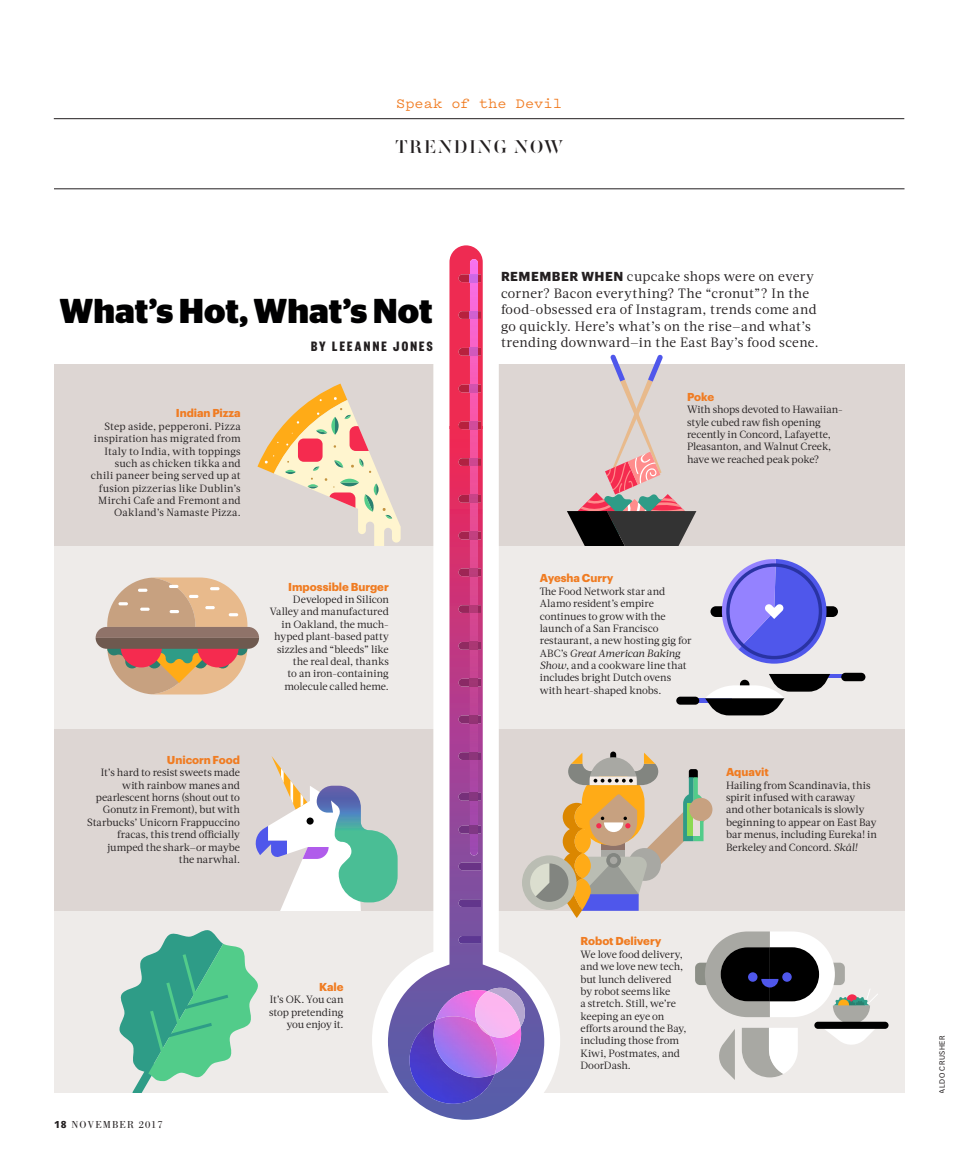
<style>
.page{position:relative;width:972px;height:1161px;background:#fff}
.page>*{position:absolute;margin:0;border:0;box-sizing:border-box;transform-origin:0 0}
.t1{font:700 34.5px "Stag Sans";color:#000001}
.t2{font:18px "Q Stencil";letter-spacing:.11em;color:#231f20}
.t3{font:500 15px "Pitch";color:#f07c22}
.t4{font:700 15px "Founders Grotesk X Cond";letter-spacing:.15em;color:#231f20}
.ACTA_body_1stPara_bl{font:13.5px/16.5px "Acta";letter-spacing:.03em;color:#231f20}
.ACTA_body_1stPara_bl-2{font:700 11.25px "Graphik";letter-spacing:-.005em;color:#f07c22}
.ACTA_body_1stPara_bl-3{font:10.5px/12.3px "Acta";color:#231f20}
.ACTA_body_1stPara_bl-4{font:10.5px/12.3px "Acta";letter-spacing:.02em;color:#231f20;text-align:right}
.running_foot_text{font:10.5px "Bodoni Std";letter-spacing:.1em;color:#231f20}
.photo_credit{font:7.5px "Vectora LT Std";letter-spacing:.06em;color:#231f20}
.s1{font-family:"Vectora LT Std";font-weight:900;font-size:9.9px}
.s2{font-family:"Graphik";font-weight:700;font-size:12.75px}
.s3{font-style:italic}
</style>
<div class="page">
<div style="left:54px;top:364px;width:850px;height:730px;background:#ddd6d3"></div>
<svg style="left:255px;top:756px;width:117px;height:155px"></svg>
<svg style="left:257px;top:384px;width:115px;height:150px"></svg>
<svg style="left:567px;top:354px;width:129px;height:192px"></svg>
<div style="left:54px;top:911px;width:850px;height:183px;background:#eeebe9"></div>
<div style="left:54px;top:546px;width:850px;height:183px;background:#eeebe9"></div>
<hr style="left:54px;top:118px;width:850px;height:1px;background:#231f20">
<hr style="left:54px;top:189px;width:850px;height:1px;background:#231f20">
<svg style="left:96px;top:578px;width:163px;height:116px"></svg>
<svg style="left:118px;top:930px;width:141px;height:164px"></svg>
<svg style="left:695px;top:931px;width:183px;height:149px"></svg>
<div style="left:814px;top:1022px;width:75px;height:7px;background:#000;border-radius:4px"></div>
<svg style="left:698px;top:698px;width:7px;height:5px"></svg>
<div style="left:676px;top:697px;width:23px;height:8px;background:#000;border-radius:4px"></div>
<hr style="left:810px;top:674px;width:51px;height:4px;background:#4f57eb">
<svg style="left:705px;top:674px;width:125px;height:41px"></svg>
<div style="left:841px;top:673px;width:24px;height:8px;background:#000;border-radius:4px"></div>
<svg style="left:710px;top:559px;width:128px;height:105px"></svg>
<div style="left:689px;top:798px;width:23px;height:23px;background:#c7a180;border-radius:50%"></div>
<svg style="left:560px;top:752px;width:150px;height:166px"></svg>
<svg style="left:372px;top:459px;width:188px;height:635px"></svg>
<svg style="left:388px;top:245px;width:156px;height:875px"></svg>
<svg style="left:459px;top:936px;width:22px;height:8px"></svg>
<svg style="left:459px;top:899px;width:22px;height:8px"></svg>
<svg style="left:459px;top:863px;width:22px;height:7px"></svg>
<img style="left:410px;top:1052px;width:46px;height:52px">
<img style="left:434px;top:1016px;width:63px;height:61px">
<img style="left:475px;top:1035px;width:46px;height:3px">
<svg style="left:466px;top:988px;width:59px;height:47px;background:#dd9de0"></svg>
<img style="left:470px;top:259px;width:8px;height:596px">
<svg style="left:459px;top:826px;width:22px;height:8px"></svg>
<svg style="left:459px;top:793px;width:22px;height:8px"></svg>
<svg style="left:459px;top:752px;width:22px;height:8px"></svg>
<svg style="left:459px;top:715px;width:22px;height:8px"></svg>
<svg style="left:459px;top:679px;width:22px;height:7px"></svg>
<svg style="left:459px;top:642px;width:22px;height:8px"></svg>
<svg style="left:459px;top:605px;width:22px;height:8px"></svg>
<svg style="left:459px;top:568px;width:22px;height:8px"></svg>
<svg style="left:459px;top:532px;width:22px;height:7px"></svg>
<svg style="left:459px;top:495px;width:22px;height:8px"></svg>
<svg style="left:459px;top:458px;width:22px;height:8px"></svg>
<svg style="left:459px;top:421px;width:22px;height:8px"></svg>
<svg style="left:459px;top:385px;width:22px;height:7px"></svg>
<svg style="left:459px;top:348px;width:22px;height:8px"></svg>
<svg style="left:459px;top:311px;width:22px;height:8px"></svg>
<svg style="left:459px;top:274px;width:22px;height:8px"></svg>
<p class="t3" style="left:396px;top:93px;width:167px">Speak of the Devil</p>
<p class="t2" style="left:395px;top:135px;width:169px">TRENDING NOW</p>
<p class="t1" style="left:60px;top:290px;width:375px">What’s Hot, What’s Not</p>
<p class="t4" style="left:311px;top:337px;width:123px">BY LEEANNE JONES</p>
<p class="ACTA_body_1stPara_bl-2" style="left:176px;top:405px;width:66px">Indian Pizza</p>
<p class="ACTA_body_1stPara_bl-4" style="left:91px;top:420px;width:151px">Step aside, pepperoni. Pizza inspiration has migrated from<br>Italy to India, with toppings such as chicken tikka and chili paneer being served up at fusion pizzerias like Dublin’s<br>Mirchi Cafe and Fremont and<br>Oakland’s Namaste Pizza.</p>
<p class="ACTA_body_1stPara_bl-2" style="left:167px;top:751px;width:75px">Unicorn Food</p>
<p class="ACTA_body_1stPara_bl-3" style="left:87px;top:767px;width:154px;text-align:right">It’s hard to resist sweets made with rainbow manes and pearlescent horns (shout out to<br>Gonutz in Fremont), but with<br>Starbucks’ Unicorn Frappuccino fracas, this trend officially jumped the shark—or maybe<br>the narwhal.</p>
<p class="ACTA_body_1stPara_bl-2" style="left:288px;top:578px;width:102px">Impossible Burger</p>
<p class="ACTA_body_1stPara_bl-3" style="left:270px;top:593px;width:121px;text-align:right">Developed in Silicon<br>Valley and manufactured in Oakland, the much&shy;hyped plant-based patty sizzles and “bleeds” like the real deal, thanks<br>to an iron-containing molecule called heme.</p>
<p class="running_foot_text" style="left:54px;top:1119px;width:110px"><span class="s1">18</span> NOVEMBER 2017</p>
<p class="ACTA_body_1stPara_bl-2" style="left:319px;top:978px;width:26px">Kale</p>
<p class="ACTA_body_1stPara_bl-3" style="left:269px;top:993px;width:76px;text-align:right">It’s OK. You can stop pretending you enjoy it.</p>
<p class="ACTA_body_1stPara_bl" style="left:501px;top:268px;width:319px"><span class="s2">REMEMBER WHEN</span> cupcake shops were on every corner? Bacon everything? The “cronut”? In the food-obsessed era of Instagram, trends come and go quickly. Here’s what’s on the rise—and what’s trending downward—in the East Bay’s food scene.</p>
<p class="ACTA_body_1stPara_bl-2" style="left:687px;top:388px;width:29px">Poke</p>
<p class="ACTA_body_1stPara_bl-3" style="left:687px;top:404px;width:157px">With shops devoted to Hawaiian&shy;style cubed raw fish opening recently in Concord, Lafayette,<br>Pleasanton, and Walnut Creek, have we reached peak poke?</p>
<p class="ACTA_body_1stPara_bl-2" style="left:540px;top:570px;width:75px">Ayesha Curry</p>
<p class="ACTA_body_1stPara_bl-3" style="left:540px;top:585px;width:153px">The Food Network star and<br>Alamo resident’s empire continues to grow with the launch of a San Francisco restaurant, a new hosting gig for<br>ABC’s <span class="s3">Great American Baking<br>Show</span>, and a cookware line that includes bright Dutch ovens with heart-shaped knobs.</p>
<p class="ACTA_body_1stPara_bl-2" style="left:580px;top:933px;width:83px">Robot Delivery</p>
<p class="ACTA_body_1stPara_bl-3" style="left:580px;top:948px;width:108px">We love food delivery, and we love new tech, but lunch delivered<br>by robot seems like<br>a stretch. Still, we’re keeping an eye on efforts around the Bay, including those from<br>Kiwi, Postmates, and<br>DoorDash.</p>
<p class="ACTA_body_1stPara_bl-2" style="left:726px;top:763px;width:44px">Aquavit</p>
<p class="ACTA_body_1stPara_bl-3" style="left:726px;top:779px;width:153px">Hailing from Scandinavia, this spirit infused with caraway<br>and other botanicals is slowly beginning to appear on East Bay bar menus, including Eureka! in<br>Berkeley and Concord. <span class="s3">Skål!</span></p>
<p class="photo_credit" style="left:938px;top:1094px;width:59px;rotate:-90deg">ALDO CRUSHER</p>
</div>
